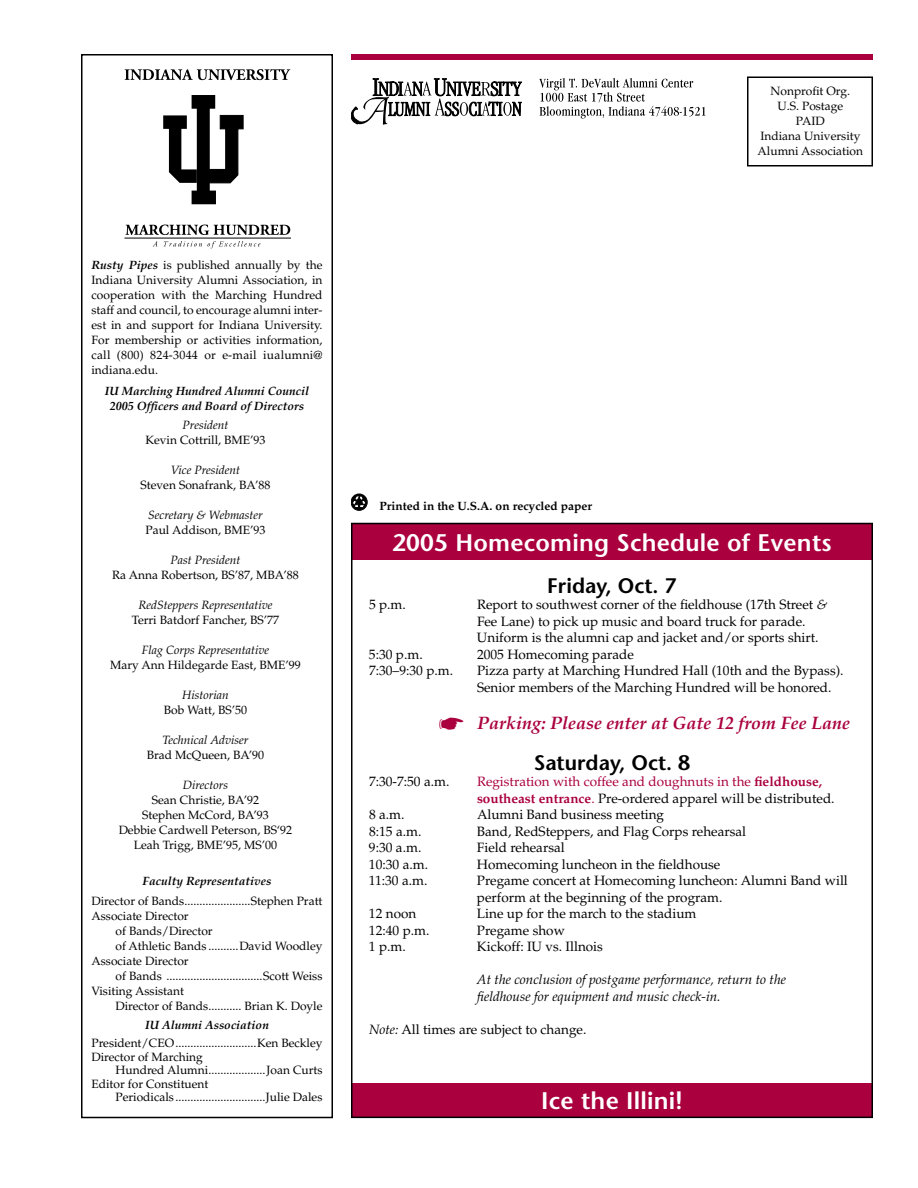
<style>
.page{position:relative;width:918px;height:1188px;background:#fff}
.page>*{position:absolute;margin:0;border:0;box-sizing:border-box;transform-origin:0 0}
.t1{font:600 24px "Stone Sans";letter-spacing:.01em;color:#fff}
.t2{font:600 21px "Stone Sans";color:#000}
.t3{font:italic 700 18px "Palatino";color:#aa003e}
.t4{font:13.5px/16.5px "Palatino";color:#000}
.t5{font:13.5px/16.5px "Palatino";color:#aa003e}
.t6{font:italic 13.5px/16.5px "Palatino";color:#000}
.t7{font:12px/15px "Palatino";color:#000;text-align:center}
.t8{font:italic 12px "Palatino";color:#000}
.t9{font:italic 700 12px/15px "Palatino";color:#000;text-align:center}
.t10{font:700 12px "Palatino";color:#000}
.s1{font-weight:700;font-style:italic}
.s2{font-style:italic}
.s3{font-weight:700}
.s4{color:#000}
</style>
<div class="page">
<div style="left:351px;top:1083px;width:522px;height:35px;background:#aa003e"></div>
<div style="left:351px;top:524px;width:522px;height:36px;background:#aa003e"></div>
<div style="left:351px;top:494px;width:16px;height:16px;border:1px solid #000;border-radius:50%"></div>
<svg style="left:352px;top:496px;width:14px;height:13px"></svg>
<div style="left:747px;top:76px;width:126px;height:90px;border:2px solid #000"></div>
<div style="left:351px;top:54px;width:522px;height:6px;background:#aa003e"></div>
<div style="left:351px;top:523px;width:522px;height:595px;border:2px solid #000"></div>
<div style="left:81px;top:54px;width:252px;height:1064px;border:2px solid #000"></div>
<svg style="left:539px;top:78px;width:166px;height:41px"></svg>
<svg style="left:351px;top:79px;width:171px;height:46px"></svg>
<svg style="left:125px;top:69px;width:165px;height:12px"></svg>
<svg style="left:163px;top:95px;width:81px;height:109px"></svg>
<svg style="left:125px;top:224px;width:165px;height:11px"></svg>
<svg style="left:153px;top:241px;width:5px;height:5px"></svg>
<svg style="left:164px;top:241px;width:96px;height:7px"></svg>
<hr style="left:125px;top:238px;width:166px;height:1px;background:#000">
<p class="t7" style="left:758px;top:83px;width:107px">Nonprofit Org.<br>U.S. Postage<br>PAID<br>Indiana University<br>Alumni Association</p>
<p class="t7" style="left:92px;top:257px;width:233px;text-align:justify"><span class="s1">Rusty Pipes</span> is published annually by the Indiana University Alumni Association, in cooperation with the Marching Hundred staff and council, to encourage alumni inter&shy;est in and support for Indiana University.<br>For membership or activities information, call (800) 824-3044 or e-mail iualumni@ indiana.edu.</p>
<p class="t9" style="left:105px;top:383px;width:206px">IU Marching Hundred Alumni Council<br>2005 Officers and Board of Directors</p>
<p class="t8" style="left:183px;top:418px;width:47px">President</p>
<p class="t7" style="left:145px;top:433px;width:122px">Kevin Cottrill, BME’93</p>
<p class="t8" style="left:171px;top:463px;width:71px">Vice President</p>
<p class="t7" style="left:141px;top:478px;width:131px">Steven Sonafrank, BA’88</p>
<p class="t8" style="left:148px;top:508px;width:116px">Secretary &amp; Webmaster</p>
<p class="t7" style="left:146px;top:523px;width:121px">Paul Addison, BME’93</p>
<p class="t8" style="left:170px;top:553px;width:72px">Past President</p>
<p class="t7" style="left:112px;top:568px;width:188px">Ra Anna Robertson, BS’87, MBA’88</p>
<p class="t8" style="left:138px;top:598px;width:136px">RedSteppers Representative</p>
<p class="t7" style="left:132px;top:613px;width:149px">Terri Batdorf Fancher, BS’77</p>
<p class="t8" style="left:142px;top:643px;width:129px">Flag Corps Representative</p>
<p class="t7" style="left:110px;top:658px;width:192px">Mary Ann Hildegarde East, BME’99</p>
<p class="t8" style="left:182px;top:688px;width:48px">Historian</p>
<p class="t7" style="left:164px;top:703px;width:85px">Bob Watt, BS’50</p>
<p class="t8" style="left:162px;top:733px;width:88px">Technical Adviser</p>
<p class="t7" style="left:147px;top:748px;width:119px">Brad McQueen, BA’90</p>
<p class="t8" style="left:183px;top:778px;width:47px">Directors</p>
<p class="t7" style="left:119px;top:793px;width:175px">Sean Christie, BA’92<br>Stephen McCord, BA’93<br>Debbie Cardwell Peterson, BS‘92<br>Leah Trigg, BME’95, MS’00</p>
<p class="t9" style="left:143px;top:874px;width:130px">Faculty Representatives</p>
<p class="t7" style="left:91px;top:893px;width:232px">Director of Bands ......................Stephen Pratt</p>
<p class="t7" style="left:91px;top:908px;width:99px">Associate Director</p>
<p class="t7" style="left:116px;top:923px;width:99px">of Bands/Director</p>
<p class="t7" style="left:116px;top:938px;width:208px">of Athletic Bands ..........David Woodley</p>
<p class="t7" style="left:92px;top:953px;width:99px">Associate Director</p>
<p class="t7" style="left:116px;top:968px;width:209px">of Bands ................................Scott Weiss</p>
<p class="t7" style="left:92px;top:983px;width:94px">Visiting Assistant</p>
<p class="t7" style="left:116px;top:998px;width:208px">Director of Bands ........... Brian K. Doyle</p>
<p class="t9" style="left:145px;top:1018px;width:125px">IU Alumni Association</p>
<p class="t7" style="left:91px;top:1037px;width:232px;line-height:13.5px;text-align:left">President/CEO ...........................Ken Beckley<br>Director of Marching</p>
<p class="t7" style="left:92px;top:1064px;width:233px;line-height:13.5px;text-align:left;text-indent:24px">Hundred Alumni ...................Joan Curts<br>Editor for Constituent</p>
<p class="t7" style="left:116px;top:1090px;width:208px">Periodicals ..............................Julie Dales</p>
<h1 class="t1" style="left:541px;top:1086px;width:143px">Ice the Illini!</h1>
<p class="t10" style="left:379px;top:499px;width:214px">Printed in the U.S.A. on recycled paper</p>
<h1 class="t1" style="left:392px;top:528px;width:441px">2005 Homecoming Schedule of Events</h1>
<h2 class="t2" style="left:547px;top:573px;width:131px">Friday, Oct. 7</h2>
<p class="t4" style="left:369px;top:597px;width:38px">5 p.m.</p>
<p class="t4" style="left:477px;top:597px;width:352px">Report to southwest corner of the fieldhouse (17th Street <span class="s2">&amp;<br></span>Fee Lane) to pick up music and board truck for parade.<br>Uniform is the alumni cap and jacket and/or sports shirt.</p>
<p class="t4" style="left:369px;top:646px;width:55px">5:30 p.m.</p>
<p class="t4" style="left:477px;top:646px;width:158px">2005 Homecoming parade</p>
<p class="t4" style="left:369px;top:663px;width:86px">7:30–9:30 p.m.</p>
<p class="t4" style="left:477px;top:663px;width:368px">Pizza party at Marching Hundred Hall (10th and the Bypass).<br>Senior members of the Marching Hundred will be honored.</p>
<h3 class="t3" style="left:477px;top:713px;width:375px">Parking: Please enter at Gate 12 from Fee Lane</h3>
<h2 class="t2" style="left:534px;top:750px;width:158px">Saturday, Oct. 8</h2>
<p class="t4" style="left:369px;top:774px;width:82px">7:30-7:50 a.m.</p>
<p class="t5" style="left:477px;top:774px;width:359px">Registration with coffee and doughnuts in the <span class="s3">fieldhouse, southeast entrance</span>. <span class="s4">Pre-ordered apparel will be distributed.</span></p>
<p class="t4" style="left:369px;top:807px;width:37px">8 a.m.</p>
<p class="t4" style="left:477px;top:807px;width:189px">Alumni Band business meeting</p>
<p class="t4" style="left:369px;top:823px;width:54px">8:15 a.m.</p>
<p class="t4" style="left:477px;top:823px;width:271px">Band, RedSteppers, and Flag Corps rehearsal</p>
<p class="t4" style="left:369px;top:840px;width:54px">9:30 a.m.</p>
<p class="t4" style="left:477px;top:840px;width:89px">Field rehearsal</p>
<p class="t4" style="left:369px;top:856px;width:61px">10:30 a.m.</p>
<p class="t4" style="left:477px;top:856px;width:245px">Homecoming luncheon in the fieldhouse</p>
<p class="t4" style="left:369px;top:873px;width:60px">11:30 a.m.</p>
<p class="t4" style="left:477px;top:873px;width:372px">Pregame concert at Homecoming luncheon: Alumni Band will perform at the beginning of the program.</p>
<p class="t4" style="left:369px;top:906px;width:49px">12 noon</p>
<p class="t4" style="left:477px;top:906px;width:221px">Line up for the march to the stadium</p>
<p class="t4" style="left:369px;top:922px;width:62px">12:40 p.m.</p>
<p class="t4" style="left:477px;top:922px;width:89px">Pregame show</p>
<p class="t4" style="left:369px;top:939px;width:38px">1 p.m.</p>
<p class="t4" style="left:477px;top:939px;width:127px">Kickoff: IU vs. Illnois</p>
<p class="t6" style="left:477px;top:972px;width:311px">At the conclusion of postgame performance, return to the fieldhouse for equipment and music check-in.</p>
<p class="t4" style="left:369px;top:1021px;width:219px"><span class="s2">Note:</span> All times are subject to change.</p>
</div>
